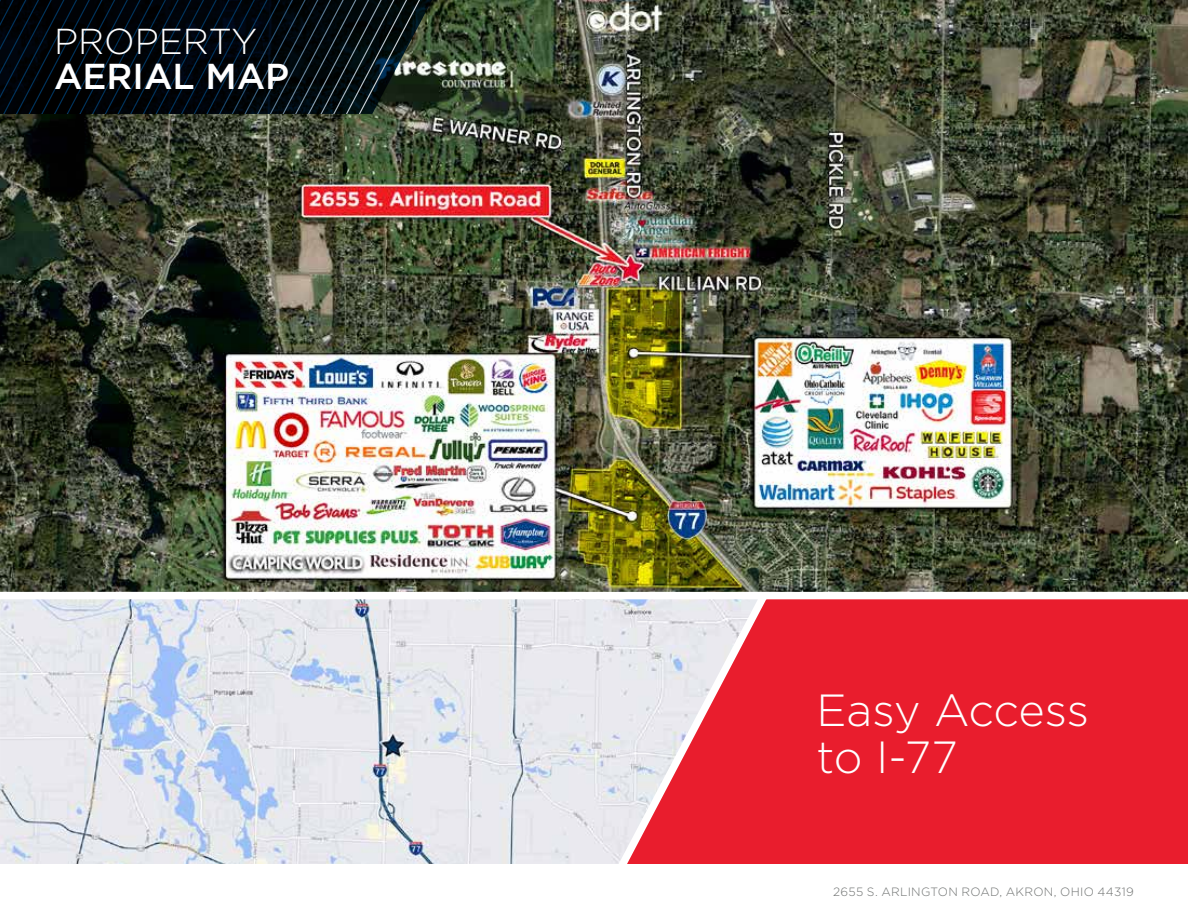
<style>
.page{position:relative;width:1188px;height:918px;background:#fff}
.page>*{position:absolute;margin:0;border:0;box-sizing:border-box;transform-origin:0 0}
.t1{font:300 45px/46.5px "Gotham";letter-spacing:-.01em;color:#fff}
.t2{font:500 36px "Gotham";color:#fff}
.t3{font:300 36px "Gotham";color:#fff}
.t4{font:300 12px "Gotham";letter-spacing:.025em;color:#6f7271}
</style>
<div class="page">
<img style="left:0;top:0;width:1188px;height:588px">
<svg style="left:0;top:0;width:441px;height:114px"></svg>
<div style="left:775px;top:588px;width:413px;height:276px;background:#e91d2d"></div>
<svg style="left:0;top:588px;width:775px;height:276px"></svg>
<h2 class="t3" style="left:54px;top:19px;width:205px">PROPERTY</h2>
<h2 class="t2" style="left:54px;top:53px;width:237px">AERIAL MAP</h2>
<h1 class="t1" style="left:816px;top:686px;width:274px">Easy Access to I-77</h1>
<p class="t4" style="left:833px;top:884px;width:302px">2655 S. ARLINGTON ROAD, AKRON, OHIO 44319</p>
</div>
